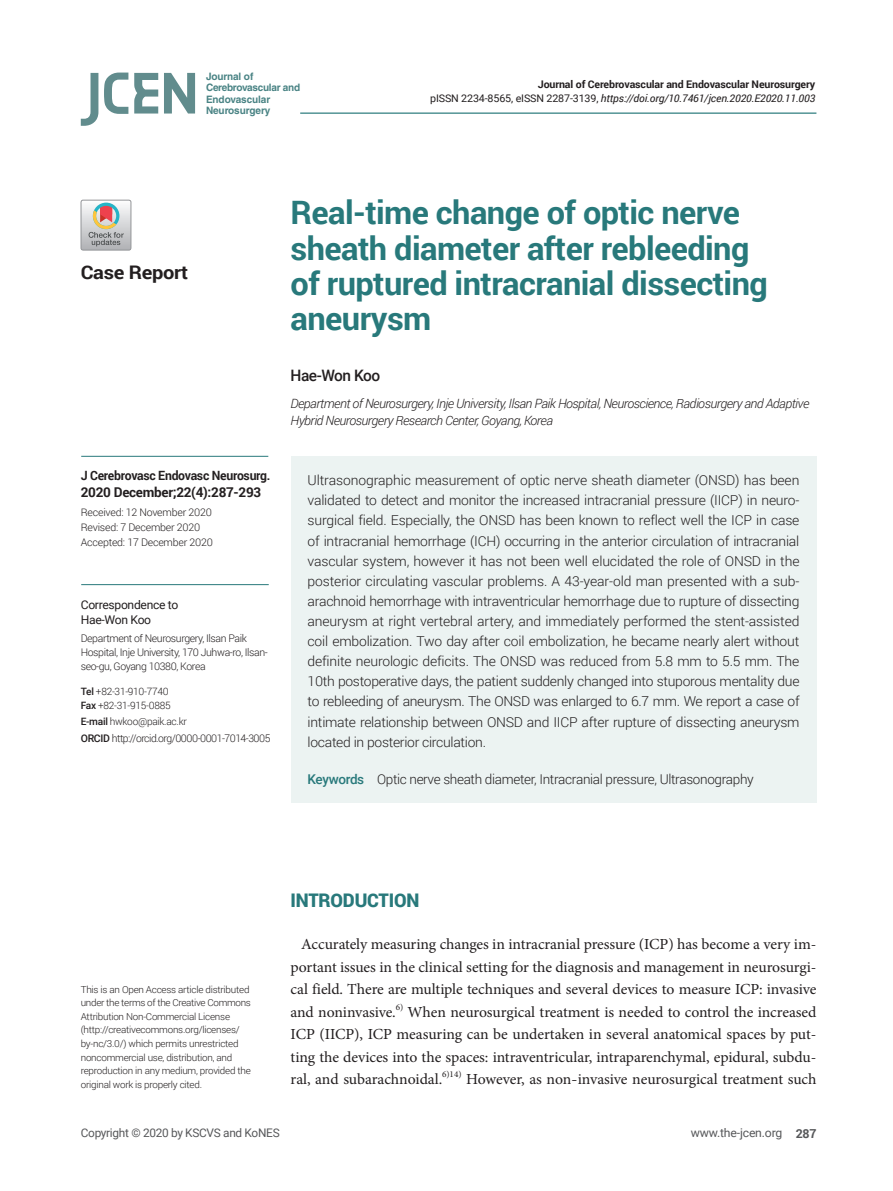
<style>
.page{position:relative;width:893px;height:1191px;background:#fff}
.page>*{position:absolute;margin:0;border:0;box-sizing:border-box;transform-origin:0 0}
.t1{font:700 32.25px/35.2px "Roboto";letter-spacing:-.02em;color:#28797b}
.t2{font:900 18.75px "Roboto";letter-spacing:-.01em;color:#28797b}
.t3{font:700 18.75px "Roboto";letter-spacing:-.015em;color:#231f20;scale:1.07 1}
.t4{font:500 15.75px "Roboto";letter-spacing:-.03em;color:#231f20}
.t5{font:15.3px/22.5px "Minion Pro";letter-spacing:-.005em;color:#231f20;text-align:justify}
.t6{font:300 13.65px/20.1px "Roboto";letter-spacing:-.02em;color:#231f20;text-align:justify}
.t7{font:300 13.5px "Roboto";letter-spacing:-.025em;color:#231f20}
.t8{font:700 13.5px "Roboto";letter-spacing:-.02em;color:#231f20}
.t9{font:italic 300 12.75px/17px "Roboto";letter-spacing:-.04em;color:#231f20}
.t10{font:700 12.75px "Roboto";letter-spacing:-.025em;color:#231f20;scale:.96 1}
.t11{font:12px/15.8px "Roboto";letter-spacing:-.025em;color:#231f20}
.t12{font:12px "Roboto";letter-spacing:-.015em;color:#57585a}
.t13{font:11.85px "Roboto";letter-spacing:-.025em;color:#57585a}
.t14{font:300 10.5px/15px "Roboto";letter-spacing:-.035em;color:#231f20}
.t15{font:700 10.5px/13.5px "Roboto";letter-spacing:-.01em;color:#231f20;text-align:right}
.t16{font:300 10.2px/14.2px "Roboto";letter-spacing:-.025em;color:#231f20}
.t17{font:700 10.2px/11.4px "Helvetica LT Std";letter-spacing:-.01em;color:#498384}
.t18{font:300 9.6px/13.5px "Roboto";letter-spacing:-.025em;color:#231f20}
.t19{font:9px "Minion Pro";color:#231f20}
.s1{font-weight:400}
.s2{font-weight:400;font-style:italic}
.s3{font-weight:500}
.s4{font-weight:500;color:#28797b}
.s5{font-weight:700;font-size:12.3px}
</style>
<div class="page">
<svg style="left:81px;top:73px;width:17px;height:53px"></svg>
<svg style="left:164px;top:73px;width:31px;height:40px"></svg>
<svg style="left:104px;top:73px;width:24px;height:41px"></svg>
<svg style="left:134px;top:73px;width:24px;height:40px"></svg>
<hr style="left:81px;top:456px;width:187px;height:1px;background:#28797b">
<hr style="left:81px;top:584px;width:188px;height:1px;background:#28797b">
<div style="left:291px;top:456px;width:525px;height:346px;background:#ecf3f2"></div>
<hr style="left:300px;top:113px;width:516px;height:1px;background:#28797b">
<svg style="left:81px;top:200px;width:50px;height:50px;background:#c2bebb"></svg>
<p class="t17" style="left:206px;top:71px;width:96px">Journal of<br>Cerebrovascular and<br>Endovascular<br>Neurosurgery</p>
<p class="t15" style="left:430px;top:77px;width:387px">Journal of Cerebrovascular and Endovascular Neurosurgery<br><span class="s1">pISSN 2234-8565, eISSN 2287-3139,</span> <span class="s2">https://doi.org/10.7461/jcen.2020.E2020.11.003</span></p>
<h2 class="t3" style="left:81px;top:259px;width:102px">Case Report</h2>
<h1 class="t1" style="left:291px;top:194px;width:479px">Real-time change of optic nerve sheath diameter after rebleeding of ruptured intracranial dissecting aneurysm</h1>
<p class="t4" style="left:291px;top:364px;width:91px">Hae-Won Koo</p>
<p class="t9" style="left:291px;top:394px;width:520px">Department of Neurosurgery, Inje University, Ilsan Paik Hospital, Neuroscience, Radiosurgery and Adaptive<br>Hybrid Neurosurgery Research Center, Goyang, Korea</p>
<p class="t10" style="left:81px;top:467px;width:199px">J Cerebrovasc Endovasc Neurosurg.</p>
<p class="t8" style="left:81px;top:483px;width:182px">2020 December;22(4):287-293</p>
<p class="t14" style="left:81px;top:504px;width:134px">Received: 12 November 2020<br>Revised: 7 December 2020<br>Accepted: 17 December 2020</p>
<p class="t11" style="left:81px;top:596px;width:99px">Correspondence to<br>Hae-Won Koo</p>
<p class="t14" style="left:81px;top:630px;width:189px;line-height:14.2px">Department of Neurosurgery, Ilsan Paik<br>Hospital, Inje University, 170 Juhwa-ro, Ilsan&shy;seo-gu, Goyang 10380, Korea</p>
<p class="t16" style="left:81px;top:683px;width:91px"><span class="s3">Tel</span> +82-31-910-7740<br><span class="s3">Fax</span> +82-31-915-0885</p>
<p class="t16" style="left:81px;top:714px;width:108px"><span class="s3">E-mail</span> hwkoo@paik.ac.kr</p>
<p class="t14" style="left:81px;top:730px;width:191px"><span class="s3">ORCID</span> http://orcid.org/0000-0001-7014-3005</p>
<p class="t6" style="left:308px;top:470px;width:493px">Ultrasonographic measurement of optic nerve sheath diameter (ONSD) has been validated to detect and monitor the increased intracranial pressure (IICP) in neuro&shy;surgical field. Especially, the ONSD has been known to reflect well the ICP in case of intracranial hemorrhage (ICH) occurring in the anterior circulation of intracranial vascular system, however it has not been well elucidated the role of ONSD in the posterior circulating vascular problems. A 43-year-old man presented with a sub&shy;arachnoid hemorrhage with intraventricular hemorrhage due to rupture of dissecting aneurysm at right vertebral artery, and immediately performed the stent-assisted coil embolization. Two day after coil embolization, he became nearly alert without definite neurologic deficits. The ONSD was reduced from 5.8 mm to 5.5 mm. The 10th postoperative days, the patient suddenly changed into stuporous mentality due to rebleeding of aneurysm. The ONSD was enlarged to 6.7 mm. We report a case of intimate relationship between ONSD and IICP after rupture of dissecting aneurysm located in posterior circulation.</p>
<p class="t7" style="left:308px;top:769px;width:448px"><span class="s4">Keywords</span> Optic nerve sheath diameter, Intracranial pressure, Ultrasonography</p>
<p class="t18" style="left:81px;top:982px;width:172px">This is an Open Access article distributed under the terms of the Creative Commons Attribution Non-Commercial License (http://creativecommons.org/licenses/ by-nc/3.0/) which permits unrestricted noncommercial use, distribution, and reproduction in any medium, provided the original work is properly cited.</p>
<h2 class="t2" style="left:291px;top:887px;width:130px">INTRODUCTION</h2>
<p class="t5" style="left:291px;top:933px;width:527px;text-indent:11px">Accurately measuring changes in intracranial pressure (ICP) has become a very im&shy;portant issues in the clinical setting for the diagnosis and management in neurosurgi&shy;cal field. There are multiple techniques and several devices to measure ICP: invasive and noninvasive.</p>
<p class="t19" style="left:396px;top:1000px;width:9px">6)</p>
<p class="t5" style="left:291px;top:1000px;width:527px;text-indent:117px">When neurosurgical treatment is needed to control the increased ICP (IICP), ICP measuring can be undertaken in several anatomical spaces by put&shy;ting the devices into the spaces: intraventricular, intraparenchymal, epidural, subdu&shy;ral, and subarachnoidal.</p>
<p class="t19" style="left:442px;top:1068px;width:21px">6)14)</p>
<p class="t5" style="left:466px;top:1068px;width:352px">However, as non-invasive neurosurgical treatment such</p>
<p class="t13" style="left:81px;top:1124px;width:200px">Copyright © 2020 by KSCVS and KoNES</p>
<p class="t12" style="left:691px;top:1124px;width:127px">www.the-jcen.org <span class="s5">287</span></p>
</div>
